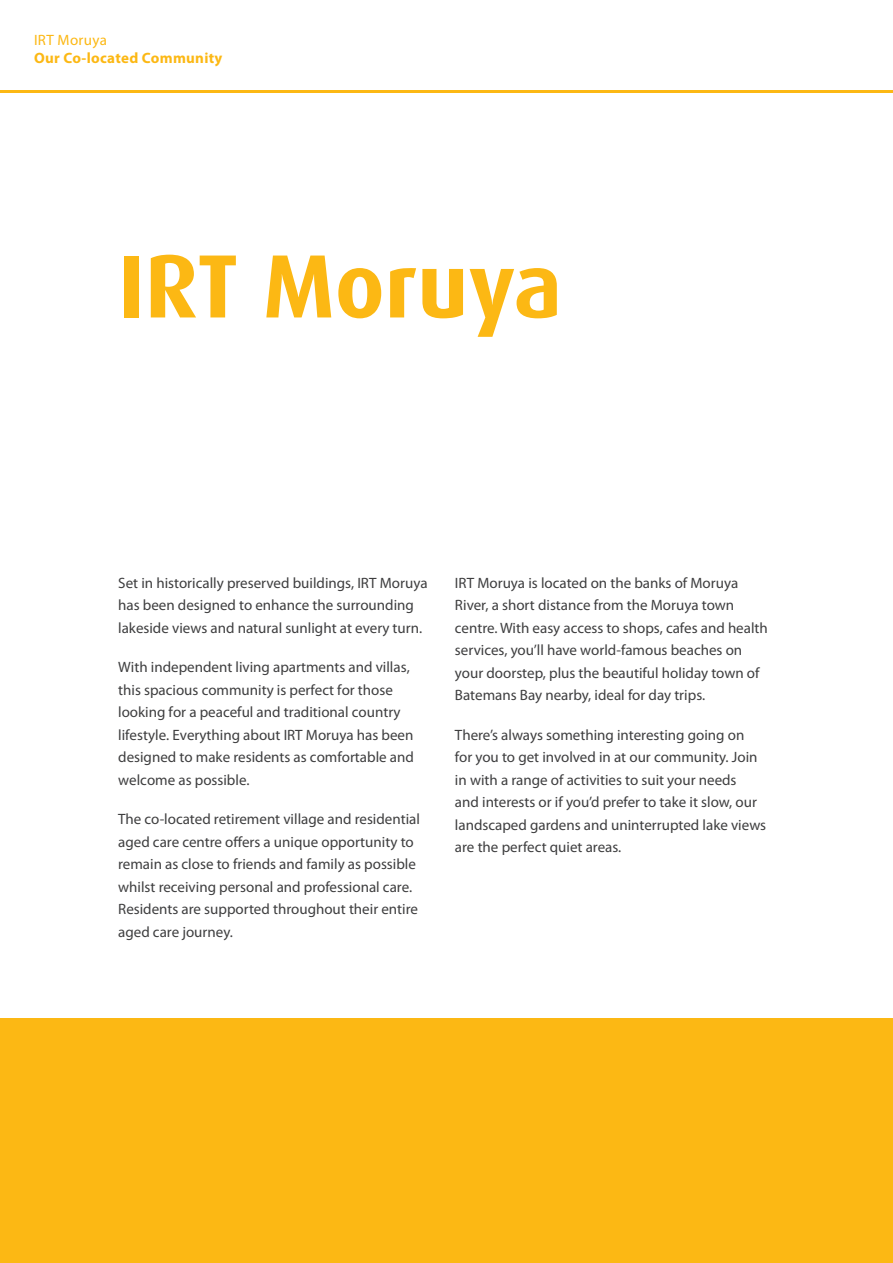
<style>
.page{position:relative;width:893px;height:1263px;background:#fff}
.page>*{position:absolute;margin:0;border:0;box-sizing:border-box;transform-origin:0 0}
.t1{font:700 90px "Dax";color:#fcb814}
.t2{font:15px/22.5px "Myriad Pro";color:#3e3e3f}
.t3{font:700 15px "Myriad Pro";letter-spacing:.02em;color:#fcb814}
.t4{font:15px "Myriad Pro";letter-spacing:.02em;color:#fcb814}
</style>
<div class="page">
<div style="left:0;top:1019px;width:893px;height:244px;background:#fcb814"></div>
<hr style="left:0;top:91px;width:893px;height:2px;background:#fcb814">
<p class="t4" style="left:34px;top:31px;width:74px">IRT Moruya</p>
<p class="t3" style="left:34px;top:50px;width:190px">Our Co-located Community</p>
<h1 class="t1" style="left:118px;top:236px;width:445px">IRT Moruya</h1>
<p class="t2" style="left:118px;top:571px;width:311px">Set in historically preserved buildings, IRT Moruya has been designed to enhance the surrounding lakeside views and natural sunlight at every turn.</p>
<p class="t2" style="left:118px;top:656px;width:297px">With independent living apartments and villas, this spacious community is perfect for those looking for a peaceful and traditional country lifestyle. Everything about IRT Moruya has been designed to make residents as comfortable and welcome as possible.</p>
<p class="t2" style="left:118px;top:808px;width:303px">The co-located retirement village and residential aged care centre offers a unique opportunity to remain as close to friends and family as possible whilst receiving personal and professional care.<br>Residents are supported throughout their entire aged care journey.</p>
<p class="t2" style="left:455px;top:571px;width:314px">IRT Moruya is located on the banks of Moruya River, a short distance from the Moruya town centre. With easy access to shops, cafes and health services, you’ll have world-famous beaches on your doorstep, plus the beautiful holiday town of Batemans Bay nearby, ideal for day trips.</p>
<p class="t2" style="left:455px;top:723px;width:313px">There’s always something interesting going on<br>for you to get involved in at our community. Join in with a range of activities to suit your needs<br>and interests or if you’d prefer to take it slow, our landscaped gardens and uninterrupted lake views are the perfect quiet areas.</p>
</div>
